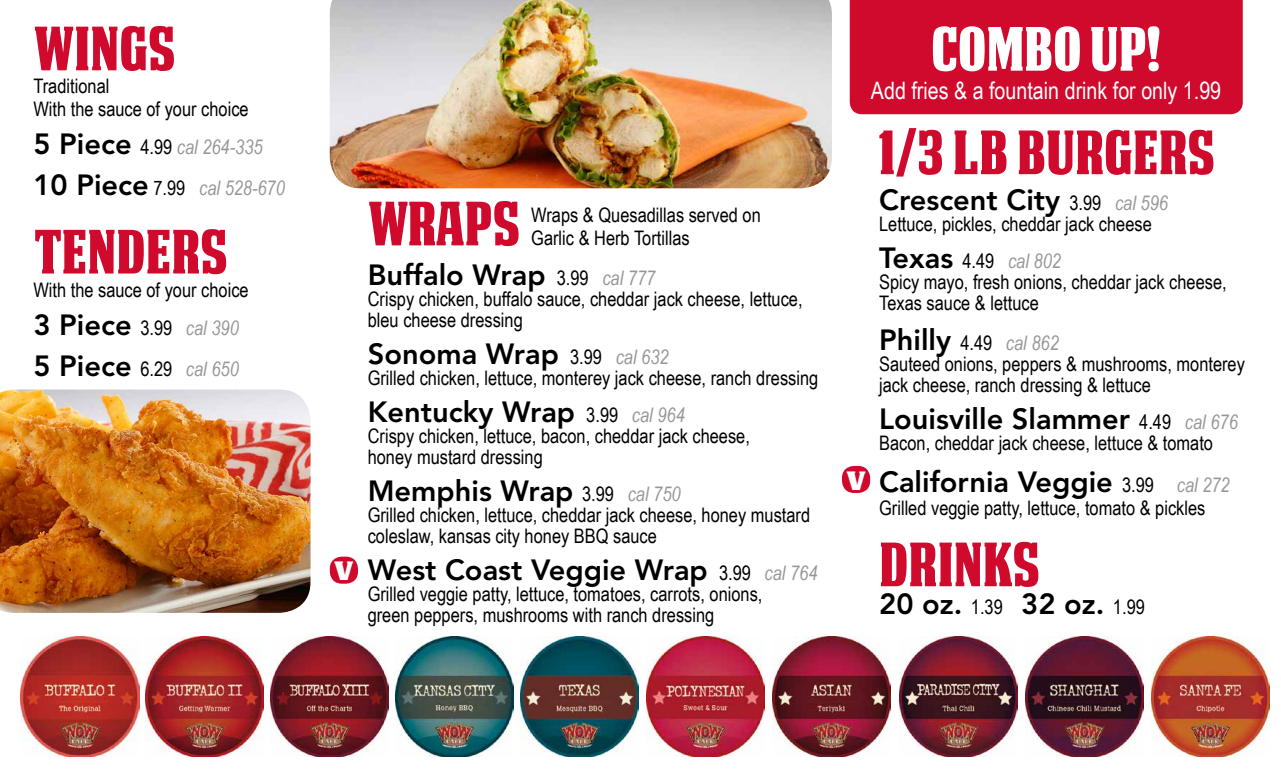
<style>
.page{position:relative;width:1281px;height:769px;background:#fff}
.page>*{position:absolute;margin:0;border:0;box-sizing:border-box;transform-origin:0 0}
.t1{font:60px "DEATHEMAACHNCV";color:#cf0a2c}
.t2{font:60px "DEATHEMAACHNCV";color:#fff}
.t3{font:800 29px/41px "Avenir LT Std";color:#000}
.t4{font:25.2px "DEATHEMAACHNCV";color:#fff;scale:1.67 1}
.t5{font:24px "Arial Narrow";color:#fff}
.t6{font:20px/21px "Arial Narrow";color:#000}
.t7{font:italic 20px/41px "Arial Narrow";color:#969798}
.s1{font-family:"Avenir LT Std";font-weight:800;font-style:normal;font-size:29px;color:#000}
.s2{font-style:normal;color:#000}
.s3{font-family:"Arial Narrow";font-weight:400;font-size:20px}
.s4{font-family:"Arial Narrow";font-weight:400;font-style:italic;font-size:20px;color:#969798}
.s5{font-family:"Avenir LT Std";font-weight:800;font-size:29px}
.s6{font-style:italic;color:#969798}
</style>
<div class="page">
<img style="left:0;top:389px;width:310px;height:223px">
<img style="left:1151px;top:636px;width:118px;height:120px">
<img style="left:1025px;top:636px;width:117px;height:120px">
<img style="left:646px;top:636px;width:118px;height:120px">
<img style="left:772px;top:636px;width:118px;height:120px">
<img style="left:899px;top:636px;width:117px;height:120px">
<img style="left:395px;top:636px;width:118px;height:120px">
<img style="left:21px;top:636px;width:118px;height:120px">
<img style="left:520px;top:636px;width:118px;height:120px">
<img style="left:146px;top:636px;width:118px;height:120px">
<img style="left:271px;top:636px;width:118px;height:120px">
<img style="left:330px;top:0;width:501px;height:188px">
<div style="left:849px;top:0;width:393px;height:114px;background:#cf0a2c"></div>
<div style="left:841px;top:465px;width:29px;height:27px;background:#cf0a2c;border-radius:12px"></div>
<div style="left:330px;top:556px;width:28px;height:27px;background:#cf0a2c;border-radius:12px"></div>
<h1 class="t1" style="left:33px;top:14px;width:143px">WINGS</h1>
<p class="t6" style="left:33px;top:74px;width:217px;line-height:23px">Traditional<br>With the sauce of your choice</p>
<p class="t7" style="left:33px;top:126px;width:253px"><span class="s1">5 Piece</span> <span class="s2">4.99</span> cal 264-335<br><span class="s1">10 Piece</span> <span class="s2">7.99</span> cal 528-670</p>
<h1 class="t1" style="left:33px;top:217px;width:195px">TENDERS</h1>
<p class="t6" style="left:33px;top:278px;width:217px">With the sauce of your choice</p>
<h2 class="t3" style="left:33px;top:304px;width:207px">3 Piece <span class="s3">3.99</span> <span class="s4">cal 390<br></span>5 Piece <span class="s3">6.29</span> <span class="s4">cal 650</span></h2>
<p class="t4" style="left:333px;top:556px;width:14px">V</p>
<h1 class="t1" style="left:368px;top:189px;width:153px">WRAPS</h1>
<p class="t6" style="left:531px;top:202px;width:231px;line-height:23px">Wraps &amp; Quesadillas served on<br>Garlic &amp; Herb Tortillas</p>
<h2 class="t3" style="left:368px;top:254px;width:289px">Buffalo Wrap <span class="s3">3.99</span> <span class="s4">cal 777</span></h2>
<p class="t6" style="left:368px;top:287px;width:436px">Crispy chicken, buffalo sauce, cheddar jack cheese, lettuce, bleu cheese dressing</p>
<h2 class="t3" style="left:368px;top:333px;width:302px">Sonoma Wrap <span class="s3">3.99</span> <span class="s4">cal 632</span></h2>
<p class="t6" style="left:368px;top:366px;width:452px">Grilled chicken, lettuce, monterey jack cheese, ranch dressing</p>
<h2 class="t3" style="left:368px;top:391px;width:318px">Kentucky Wrap <span class="s3">3.99</span> <span class="s4">cal 964</span></h2>
<p class="t6" style="left:368px;top:424px;width:383px">Crispy chicken, lettuce, bacon, cheddar jack cheese, honey mustard dressing</p>
<h2 class="t3" style="left:368px;top:470px;width:314px">Memphis Wrap <span class="s3">3.99</span> <span class="s4">cal 750</span></h2>
<p class="t6" style="left:368px;top:503px;width:444px">Grilled chicken, lettuce, cheddar jack cheese, honey mustard coleslaw, kansas city honey BBQ sauce</p>
<h2 class="t3" style="left:368px;top:549px;width:451px">West Coast Veggie Wrap <span class="s3">3.99</span> <span class="s4">cal 764</span></h2>
<p class="t6" style="left:367px;top:582px;width:396px">Grilled veggie patty, lettuce, tomatoes, carrots, onions, green peppers, mushrooms with ranch dressing</p>
<h1 class="t2" style="left:930px;top:14px;width:231px">COMBO UP!</h1>
<p class="t5" style="left:870px;top:73px;width:352px">Add fries &amp; a fountain drink for only 1.99</p>
<h1 class="t1" style="left:877px;top:118px;width:338px">1/3 LB BURGERS</h1>
<h2 class="t3" style="left:879px;top:180px;width:290px">Crescent City <span class="s3">3.99</span> <span class="s4">cal 596</span></h2>
<p class="t6" style="left:879px;top:205px;width:274px;line-height:37px">Lettuce, pickles, cheddar jack cheese<br><span class="s5">Texas</span> 4.49 <span class="s6">cal 802</span></p>
<p class="t6" style="left:879px;top:271px;width:349px">Spicy mayo, fresh onions, cheddar jack cheese,<br>Texas sauce &amp; lettuce</p>
<h2 class="t3" style="left:879px;top:320px;width:181px">Philly <span class="s3">4.49</span> <span class="s4">cal 862</span></h2>
<p class="t6" style="left:879px;top:353px;width:367px">Sauteed onions, peppers &amp; mushrooms, monterey jack cheese, ranch dressing &amp; lettuce</p>
<h2 class="t3" style="left:879px;top:399px;width:360px">Louisville Slammer <span class="s3">4.49</span> <span class="s4">cal 676</span></h2>
<p class="t6" style="left:879px;top:432px;width:335px">Bacon, cheddar jack cheese, lettuce &amp; tomato</p>
<h2 class="t3" style="left:879px;top:461px;width:352px">California Veggie <span class="s3">3.99</span> <span class="s4">cal 272</span></h2>
<p class="t6" style="left:879px;top:496px;width:328px">Grilled veggie patty, lettuce, tomato &amp; pickles</p>
<p class="t4" style="left:845px;top:465px;width:14px">V</p>
<h1 class="t1" style="left:879px;top:529px;width:162px">DRINKS</h1>
<h2 class="t3" style="left:879px;top:583px;width:267px">20 oz. <span class="s3">1.39</span> 32 oz. <span class="s3">1.99</span></h2>
</div>
